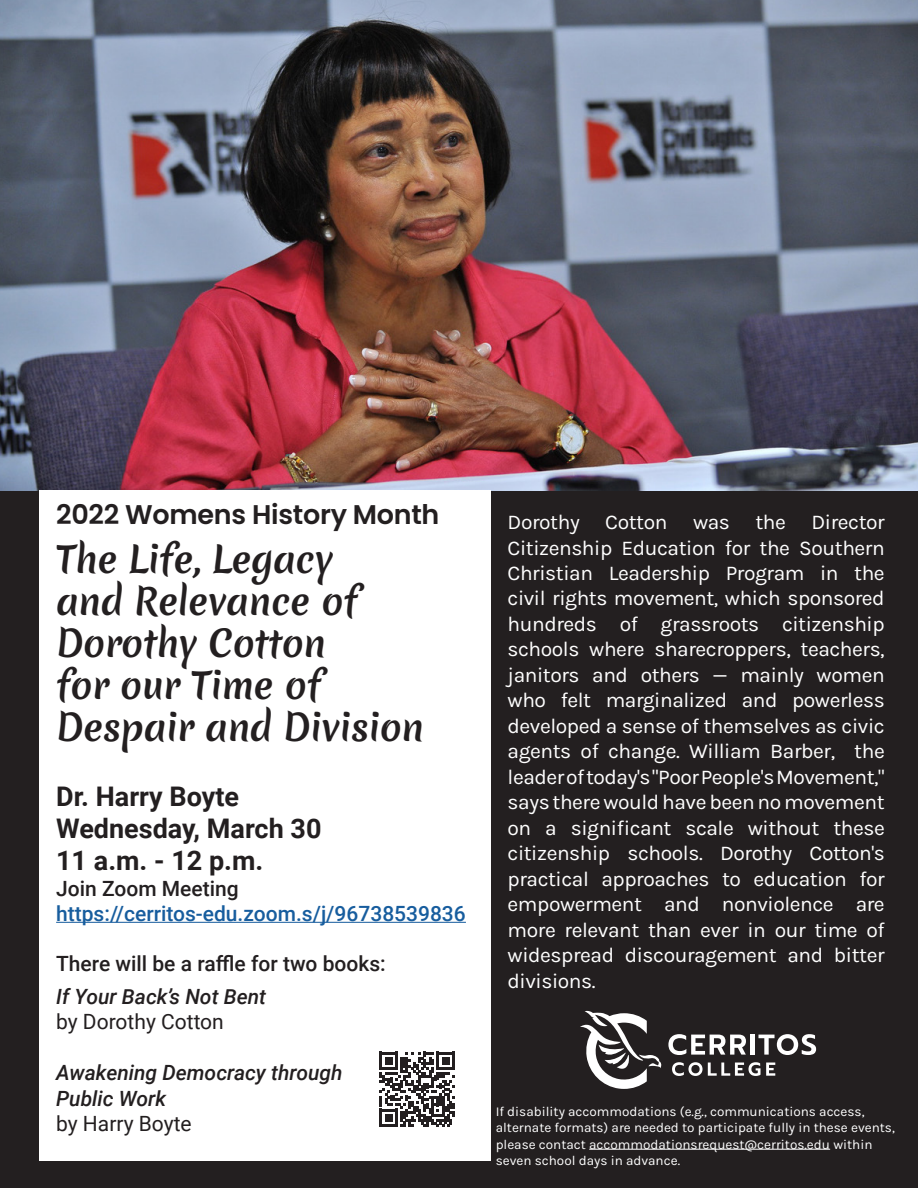
<style>
.page{position:relative;width:918px;height:1188px;background:#fff}
.page>*{position:absolute;margin:0;border:0;box-sizing:border-box;transform-origin:0 0}
.t1{font:36px/42px "Merienda One";letter-spacing:-.01em;color:#231f20}
.t2{font:700 27px "Roboto";color:#231f20}
.t3{font:600 27px "Poppins";letter-spacing:-.01em;color:#231f20}
.t4{font:21px/25.5px "Karla";letter-spacing:-.02em;color:#fff;text-align:justify}
.t5{font:italic 500 21px/25.5px "Roboto";color:#231f20}
.t6{font:500 21px "Roboto";color:#231f20}
.t7{font:500 21px "Roboto";color:#175d9e}
.t8{font:13.5px/16.2px "Karla";color:#fff}
.s1{font-weight:400;font-style:normal}
</style>
<div class="page">
<div style="left:0;top:490px;width:918px;height:698px;background:#231f20"></div>
<img style="left:0;top:0;width:918px;height:490px">
<div style="left:39px;top:490px;width:451px;height:671px;background:#fff"></div>
<hr style="left:56px;top:922px;width:410px;height:1px;background:#175d9e">
<svg style="left:668px;top:1034px;width:78px;height:21px"></svg>
<hr style="left:751px;top:1035px;width:4px;height:20px;background:#fff">
<svg style="left:758px;top:1034px;width:58px;height:21px"></svg>
<svg style="left:672px;top:1062px;width:103px;height:14px"></svg>
<svg style="left:580px;top:1011px;width:82px;height:78px"></svg>
<hr style="left:589px;top:1149px;width:241px;height:1px;background:#fff">
<svg style="left:380px;top:1052px;width:75px;height:75px"></svg>
<p class="t3" style="left:56px;top:499px;width:385px">2022 Womens History Month</p>
<p class="t1" style="left:56px;top:538px;width:369px">The Life, Legacy<br>and Relevance of<br>Dorothy Cotton<br>for our Time of<br>Despair and Division</p>
<p class="t2" style="left:56px;top:777px;width:185px">Dr. Harry Boyte</p>
<p class="t2" style="left:56px;top:809px;width:267px">Wednesday, March 30</p>
<p class="t2" style="left:56px;top:842px;width:209px">11 a.m. - 12 p.m.</p>
<p class="t6" style="left:56px;top:873px;width:184px">Join Zoom Meeting</p>
<p class="t7" style="left:56px;top:899px;width:411px">https://cerritos-edu.zoom.s/j/96738539836</p>
<p class="t6" style="left:56px;top:949px;width:331px">There will be a raffle for two books:</p>
<p class="t5" style="left:56px;top:983px;width:211px">If Your Back’s Not Bent <span class="s1">by Dorothy Cotton</span></p>
<p class="t5" style="left:56px;top:1059px;width:288px">Awakening Democracy through<br>Public Work<br><span class="s1">by Harry Boyte</span></p>
<p class="t4" style="left:508px;top:509px;width:379px">Dorothy Cotton was the Director Citizenship Education for the Southern Christian Leadership Program in the civil rights movement, which sponsored hundreds of grassroots citizenship schools where sharecroppers, teachers, janitors and others — mainly women who felt marginalized and powerless developed a sense of themselves as civic agents of change. William Barber, the leader of today's "Poor People's Movement," says there would have been no movement on a significant scale without these citizenship schools. Dorothy Cotton's practical approaches to education for empowerment and nonviolence are more relevant than ever in our time of widespread discouragement and bitter divisions.</p>
<p class="t8" style="left:496px;top:1103px;width:401px">If disability accommodations (e.g., communications access, alternate formats) are needed to participate fully in these events, please contact accommodationsrequest@cerritos.edu within seven school days in advance.</p>
</div>
